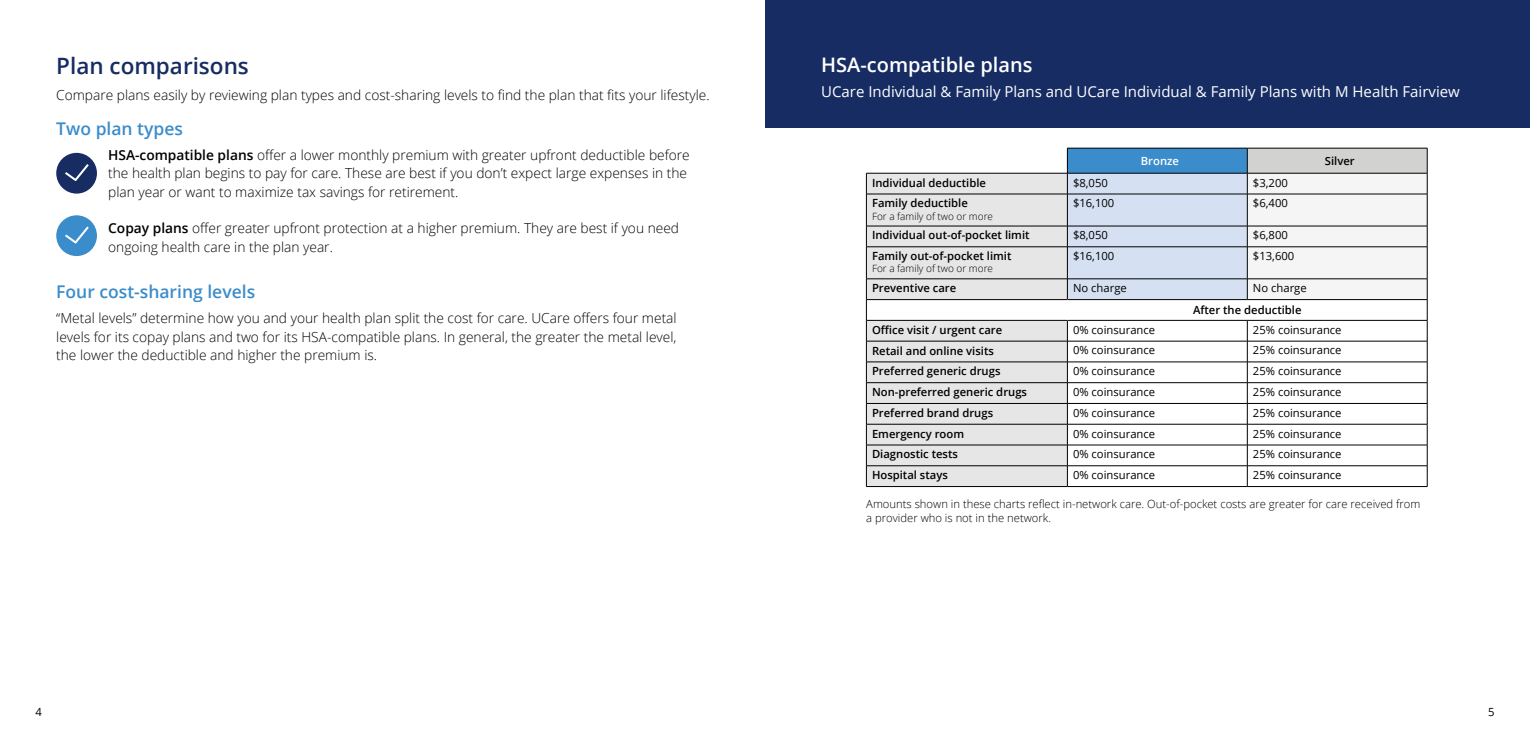
<style>
.page{position:relative;width:1530px;height:743px;background:#fff}
.page>*{position:absolute;margin:0;border:0;box-sizing:border-box;transform-origin:0 0}
.body_header_18{font:600 22.5px "Open Sans";color:#162c62}
.body_header_18-2{font:600 20px "Open Sans";color:#fff}
.body_header_18-3{font:600 17.5px "Open Sans";color:#3b8ccb}
.body_9{font:15px "Open Sans";color:#fff}
.body_header_18-4{font:300 13.75px/18.8px "Open Sans";color:#000}
.body_9-2{font:11.25px "Open Sans";color:#000}
.body_9-3{font:600 11.25px "Open Sans";color:#000}
.body_header_18-5{font:300 11.25px/13.8px "Open Sans";color:#000}
.body_9-4{font:600 11.25px "Open Sans";color:#fff}
.body_9-5{font:300 10px "Open Sans";color:#000}
.s1{font-weight:600}
</style>
<div class="page">
<div style="left:765px;top:0;width:765px;height:128px;background:#162c62"></div>
<div style="left:867px;top:174px;width:200px;height:125px;background:#e6e6e6"></div>
<svg style="left:867px;top:300px;width:200px;height:186px;background:#e5e5e5"></svg>
<hr style="left:866px;top:173px;width:201px;height:1px;background:#000">
<svg style="left:866px;top:173px;width:1px;height:21px"></svg>
<hr style="left:866px;top:194px;width:201px;height:1px;background:#000">
<hr style="left:866px;top:194px;width:1px;height:32px;background:#000">
<hr style="left:866px;top:226px;width:201px;height:1px;background:#000">
<svg style="left:866px;top:226px;width:1px;height:20px"></svg>
<hr style="left:866px;top:246px;width:201px;height:1px;background:#000">
<hr style="left:866px;top:247px;width:1px;height:31px;background:#000">
<hr style="left:866px;top:278px;width:201px;height:1px;background:#000">
<hr style="left:866px;top:299px;width:201px;height:1px;background:#000">
<hr style="left:866px;top:341px;width:201px;height:1px;background:#000">
<hr style="left:866px;top:361px;width:201px;height:1px;background:#000">
<hr style="left:866px;top:382px;width:201px;height:1px;background:#000">
<hr style="left:866px;top:403px;width:201px;height:1px;background:#000">
<hr style="left:866px;top:424px;width:201px;height:1px;background:#000">
<hr style="left:866px;top:444px;width:201px;height:1px;background:#000">
<hr style="left:866px;top:465px;width:201px;height:1px;background:#000">
<hr style="left:866px;top:486px;width:201px;height:1px;background:#000">
<svg style="left:866px;top:279px;width:1px;height:207px"></svg>
<hr style="left:866px;top:320px;width:201px;height:1px;background:#000">
<hr style="left:1067px;top:486px;width:180px;height:1px;background:#000">
<hr style="left:1247px;top:486px;width:180px;height:1px;background:#000">
<svg style="left:1067px;top:148px;width:361px;height:338px"></svg>
<hr style="left:1067px;top:173px;width:180px;height:1px;background:#000">
<hr style="left:1247px;top:173px;width:180px;height:1px;background:#000">
<div style="left:56px;top:153px;width:41px;height:40px;background:#162c62;border-radius:50%"></div>
<svg style="left:65px;top:164px;width:24px;height:17px"></svg>
<div style="left:56px;top:215px;width:41px;height:41px;background:#3b8ccb;border-radius:50%"></div>
<svg style="left:65px;top:226px;width:24px;height:17px"></svg>
<p class="body_header_18" style="left:56px;top:50px;width:194px">Plan comparisons</p>
<p class="body_header_18-4" style="left:56px;top:85px;width:655px">Compare plans easily by reviewing plan types and cost-sharing levels to find the plan that fits your lifestyle.</p>
<p class="body_header_18-3" style="left:56px;top:117px;width:128px">Two plan types</p>
<p class="body_header_18-4" style="left:108px;top:145px;width:583px"><span class="s1">HSA-compatible plans</span> offer a lower monthly premium with greater upfront deductible before the health plan begins to pay for care. These are best if you don’t expect large expenses in the plan year or want to maximize tax savings for retirement.</p>
<p class="body_header_18-4" style="left:108px;top:218px;width:572px"><span class="s1">Copay plans</span> offer greater upfront protection at a higher premium. They are best if you need ongoing health care in the plan year.</p>
<p class="body_header_18-3" style="left:56px;top:280px;width:201px">Four cost-sharing levels</p>
<p class="body_header_18-4" style="left:56px;top:308px;width:622px;text-align:justify">“Metal levels” determine how you and your health plan split the cost for care. UCare offers four metal levels for its copay plans and two for its HSA-compatible plans. In general, the greater the metal level, the lower the deductible and higher the premium is.</p>
<p class="body_header_18-2" style="left:821px;top:51px;width:213px">HSA-compatible plans</p>
<p class="body_9" style="left:821px;top:82px;width:640px">UCare Individual &amp; Family Plans and UCare Individual &amp; Family Plans with M Health Fairview</p>
<p class="body_9-4" style="left:1141px;top:153px;width:40px">Bronze</p>
<p class="body_9-3" style="left:1325px;top:153px;width:31px">Silver</p>
<p class="body_9-3" style="left:872px;top:175px;width:116px">Individual deductible</p>
<p class="body_9-2" style="left:1073px;top:175px;width:36px">$8,050</p>
<p class="body_9-2" style="left:1253px;top:175px;width:36px">$3,200</p>
<p class="body_9-3" style="left:872px;top:195px;width:97px">Family deductible</p>
<p class="body_9-5" style="left:872px;top:209px;width:123px">For a family of two or more</p>
<p class="body_9-2" style="left:1073px;top:195px;width:43px">$16,100</p>
<p class="body_9-2" style="left:1253px;top:195px;width:36px">$6,400</p>
<p class="body_9-3" style="left:872px;top:227px;width:159px">Individual out-of-pocket limit</p>
<p class="body_9-2" style="left:1073px;top:227px;width:36px">$8,050</p>
<p class="body_9-2" style="left:1253px;top:227px;width:36px">$6,800</p>
<p class="body_9-3" style="left:872px;top:248px;width:141px">Family out-of-pocket limit</p>
<p class="body_9-5" style="left:872px;top:262px;width:123px">For a family of two or more</p>
<p class="body_9-2" style="left:1073px;top:248px;width:43px">$16,100</p>
<p class="body_9-2" style="left:1253px;top:248px;width:43px">$13,600</p>
<p class="body_9-3" style="left:872px;top:280px;width:86px">Preventive care</p>
<p class="body_9-2" style="left:1073px;top:280px;width:55px">No charge</p>
<p class="body_9-2" style="left:1253px;top:280px;width:55px">No charge</p>
<p class="body_9-3" style="left:1193px;top:302px;width:110px">After the deductible</p>
<p class="body_9-3" style="left:872px;top:322px;width:132px">Office visit / urgent care</p>
<p class="body_9-2" style="left:1073px;top:322px;width:84px">0% coinsurance</p>
<p class="body_9-2" style="left:1253px;top:322px;width:90px">25% coinsurance</p>
<p class="body_9-3" style="left:872px;top:343px;width:123px">Retail and online visits</p>
<p class="body_9-2" style="left:1073px;top:342px;width:84px">0% coinsurance</p>
<p class="body_9-2" style="left:1253px;top:342px;width:90px">25% coinsurance</p>
<p class="body_9-3" style="left:872px;top:363px;width:130px">Preferred generic drugs</p>
<p class="body_9-2" style="left:1073px;top:363px;width:84px">0% coinsurance</p>
<p class="body_9-2" style="left:1253px;top:363px;width:90px">25% coinsurance</p>
<p class="body_9-3" style="left:872px;top:384px;width:157px">Non-preferred generic drugs</p>
<p class="body_9-2" style="left:1073px;top:384px;width:84px">0% coinsurance</p>
<p class="body_9-2" style="left:1253px;top:384px;width:90px">25% coinsurance</p>
<p class="body_9-3" style="left:872px;top:405px;width:123px">Preferred brand drugs</p>
<p class="body_9-2" style="left:1073px;top:405px;width:84px">0% coinsurance</p>
<p class="body_9-2" style="left:1253px;top:405px;width:90px">25% coinsurance</p>
<p class="body_9-3" style="left:872px;top:425px;width:94px">Emergency room</p>
<p class="body_9-2" style="left:1073px;top:425px;width:84px">0% coinsurance</p>
<p class="body_9-2" style="left:1253px;top:425px;width:90px">25% coinsurance</p>
<p class="body_9-3" style="left:872px;top:446px;width:88px">Diagnostic tests</p>
<p class="body_9-2" style="left:1073px;top:446px;width:84px">0% coinsurance</p>
<p class="body_9-2" style="left:1253px;top:446px;width:90px">25% coinsurance</p>
<p class="body_9-3" style="left:872px;top:467px;width:77px">Hospital stays</p>
<p class="body_9-2" style="left:1073px;top:467px;width:84px">0% coinsurance</p>
<p class="body_9-2" style="left:1253px;top:467px;width:90px">25% coinsurance</p>
<p class="body_header_18-5" style="left:866px;top:497px;width:556px">Amounts shown in these charts reflect in-network care. Out-of-pocket costs are greater for care received from a provider who is not in the network.</p>
<p class="body_9-2" style="left:35px;top:703px;width:8px">4</p>
<p class="body_9-2" style="left:1488px;top:703px;width:8px">5</p>
</div>
